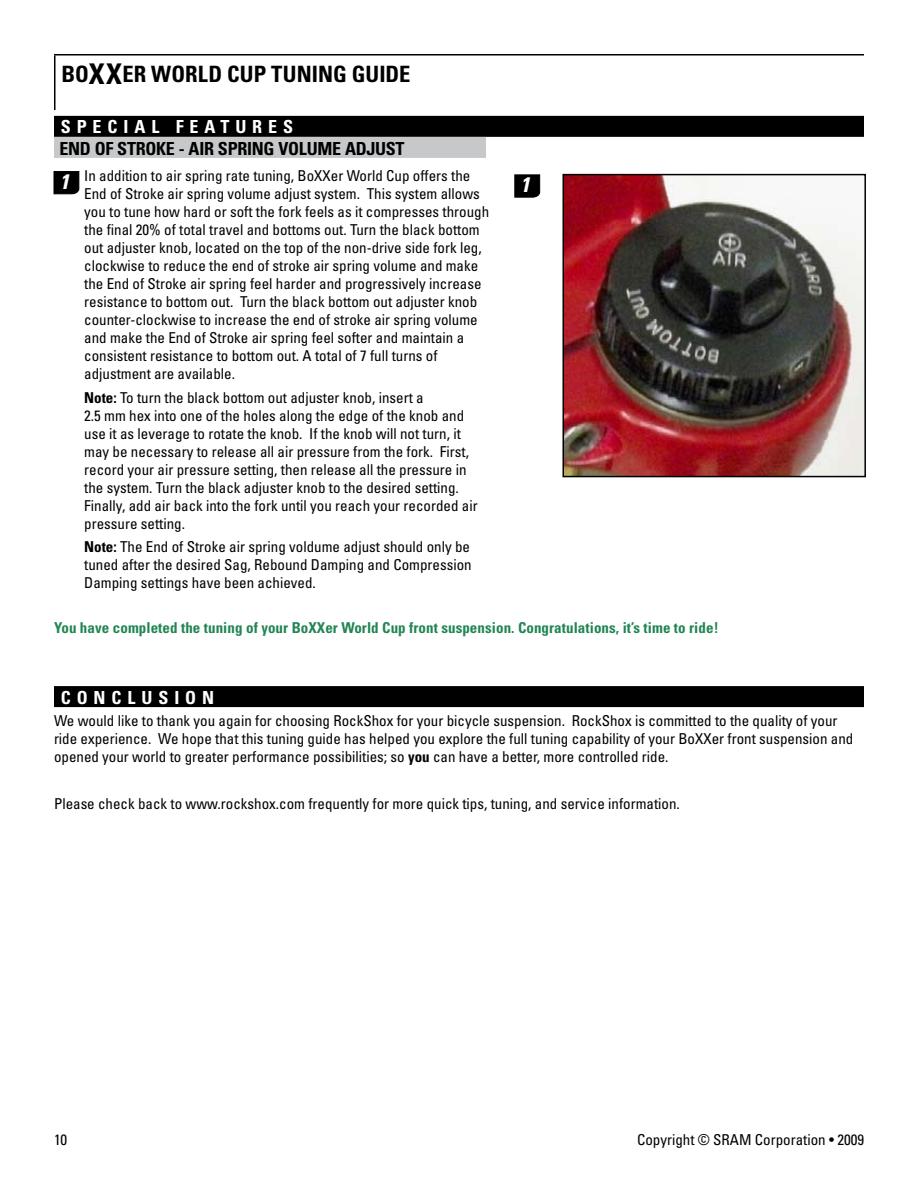
<style>
.page{position:relative;width:918px;height:1188px;background:#fff}
.page>*{position:absolute;margin:0;border:0;box-sizing:border-box;transform-origin:0 0}
.t1{font:700 condensed 22.5px "Univers LT Std";letter-spacing:.005em;color:#000}
.t2{font:italic 700 condensed 21px "Univers LT Std";color:#fff}
.t3{font:700 condensed 18px "Univers LT Std";letter-spacing:-.015em;color:#000}
.t4{font:700 condensed 18px "Univers LT Std";letter-spacing:.33em;color:#fff}
.t5{font:condensed 15px/18px "Univers LT Std";color:#000}
.t6{font:700 condensed 15px "Univers LT Std";letter-spacing:.005em;color:#228553}
.s1{font-size:28.5px}
.s2{font-weight:700;font-style:italic;font-size:21px;color:#fff}
.s3{font-weight:700}
</style>
<div class="page">
<div style="left:54px;top:116px;width:810px;height:21px;background:#000"></div>
<div style="left:54px;top:137px;width:432px;height:21px;background:#c6c8ca"></div>
<div style="left:54px;top:686px;width:810px;height:21px;background:#000"></div>
<svg style="left:53px;top:171px;width:27px;height:23px"></svg>
<svg style="left:514px;top:174px;width:26px;height:24px"></svg>
<img style="left:565px;top:177px;width:298px;height:297px">
<div style="left:562px;top:174px;width:304px;height:303px;border:2px solid #000"></div>
<hr style="left:54px;top:54px;width:810px;height:2px;background:#000">
<hr style="left:54px;top:55px;width:2px;height:55px;background:#000">
<h1 class="t1" style="left:62px;top:60px;width:351px">Bo<span class="s1">XX</span>er world cup Tuning Guide</h1>
<p class="t4" style="left:61px;top:116px;width:234px">special f eatures</p>
<p class="t3" style="left:59px;top:137px;width:347px">end of stroke - air spring volume adjust</p>
<p class="t5" style="left:84px;top:167px;width:406px;text-indent:-25px"><span class="s2">1</span> In addition to air spring rate tuning, BoXXer World Cup offers the End of Stroke air spring volume adjust system. This system allows you to tune how hard or soft the fork feels as it compresses through the final 20% of total travel and bottoms out. Turn the black bottom out adjuster knob, located on the top of the non-drive side fork leg, clockwise to reduce the end of stroke air spring volume and make the End of Stroke air spring feel harder and progressively increase resistance to bottom out. Turn the black bottom out adjuster knob counter-clockwise to increase the end of stroke air spring volume and make the End of Stroke air spring feel softer and maintain a consistent resistance to bottom out. A total of 7 full turns of adjustment are available.</p>
<p class="t5" style="left:84px;top:388px;width:395px"><span class="s3">Note:</span> To turn the black bottom out adjuster knob, insert a<br>2.5 mm hex into one of the holes along the edge of the knob and use it as leverage to rotate the knob. If the knob will not turn, it may be necessary to release all air pressure from the fork. First, record your air pressure setting, then release all the pressure in the system. Turn the black adjuster knob to the desired setting.<br>Finally, add air back into the fork until you reach your recorded air pressure setting.</p>
<p class="t5" style="left:84px;top:538px;width:389px;text-align:justify"><span class="s3">Note:</span> The End of Stroke air spring voldume adjust should only be tuned after the desired Sag, Rebound Damping and Compression Damping settings have been achieved.</p>
<p class="t6" style="left:54px;top:619px;width:666px">You have completed the tuning of your BoXXer World Cup front suspension. Congratulations, it’s time to ride!</p>
<h2 class="t2" style="left:521px;top:172px;width:16px">1</h2>
<p class="t4" style="left:61px;top:686px;width:155px">conclusion</p>
<p class="t5" style="left:54px;top:712px;width:801px">We would like to thank you again for choosing RockShox for your bicycle suspension. RockShox is committed to the quality of your ride experience. We hope that this tuning guide has helped you explore the full tuning capability of your BoXXer front suspension and opened your world to greater performance possibilities; so <span class="s3">you</span> can have a better, more controlled ride.</p>
<p class="t5" style="left:54px;top:794px;width:627px">Please check back to www.rockshox.com frequently for more quick tips, tuning, and service information.</p>
<p class="t5" style="left:54px;top:1130px;width:15px">10</p>
<p class="t5" style="left:637px;top:1130px;width:228px">Copyright © SRAM Corporation • 2009</p>
</div>
